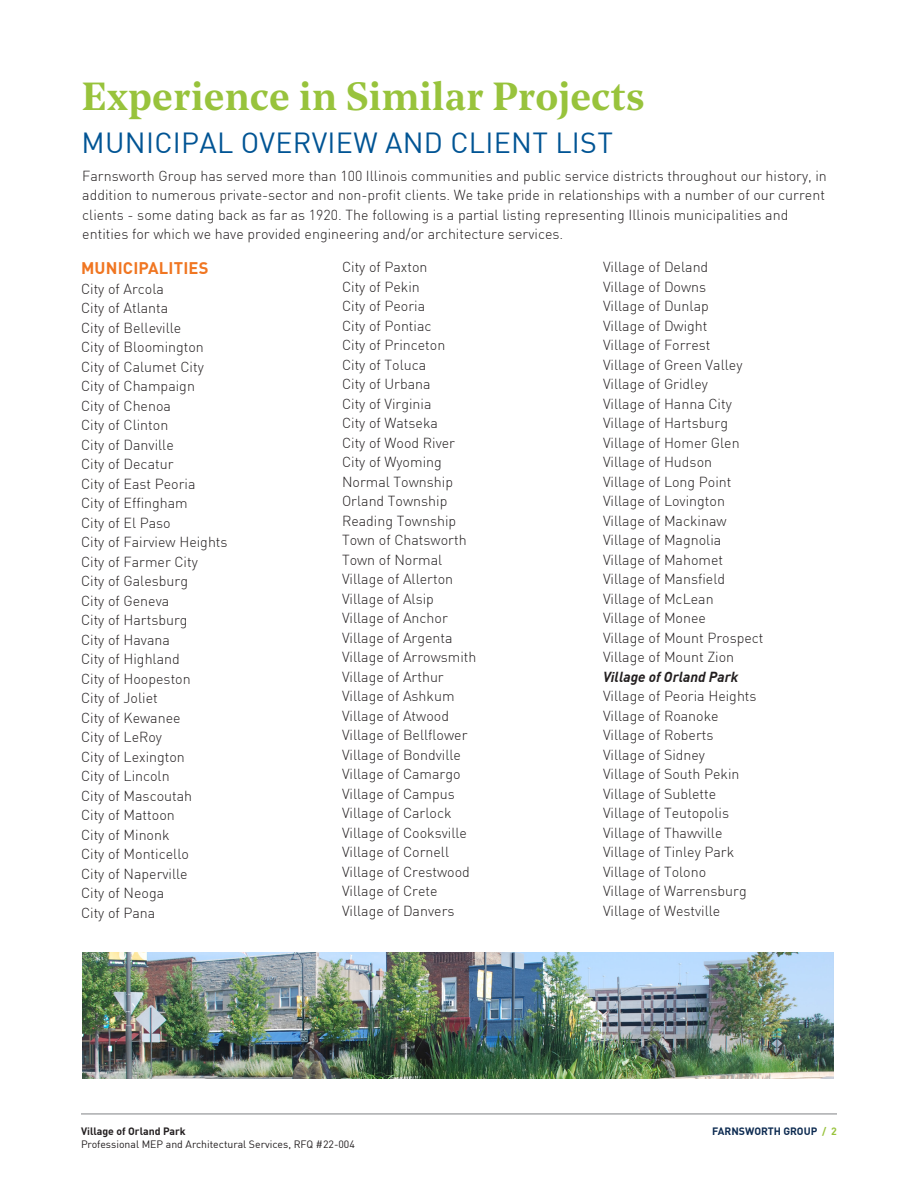
<style>
.page{position:relative;width:918px;height:1188px;background:#fff}
.page>*{position:absolute;margin:0;border:0;box-sizing:border-box;transform-origin:0 0}
.Header_-_green_26_pt{font:600 39px "Noe Text";color:#98c33c}
.Subhead_1_-_blue{font:28.5px "DINOT";letter-spacing:.01em;color:#015494}
.Body_text{font:700 16.5px "DINOT";letter-spacing:.01em;color:#f07622}
.Body_Copy{font:300 14.25px/19.5px "DINOT";color:#231f20}
.Body_Copy-2{font:italic 700 14.25px "DINOT";color:#231f20}
.t1{font:10.5px "DINOT";color:#231f20}
.t2{font:700 10.5px "DINOT";color:#231f20}
.t3{font:700 10.5px "DINOT";color:#0d2b51}
.s1{color:#98c33c}
</style>
<div class="page">
<hr style="left:81px;top:1114px;width:756px;height:1px;background:#808285">
<img style="left:82px;top:952px;width:752px;height:126px">
<p class="Header_-_green_26_pt" style="left:82px;top:67px;width:564px">Experience in Similar Projects</p>
<p class="Subhead_1_-_blue" style="left:82px;top:121px;width:533px">MUNICIPAL OVERVIEW AND CLIENT LIST</p>
<p class="Body_Copy" style="left:82px;top:165px;width:746px">Farnsworth Group has served more than 100 Illinois communities and public service districts throughout our history, in addition to numerous private-sector and non-profit clients. We take pride in relationships with a number of our current clients - some dating back as far as 1920. The following is a partial listing representing Illinois municipalities and entities for which we have provided engineering and/or architecture services.</p>
<p class="Body_text" style="left:81px;top:255px;width:129px">MUNICIPALITIES</p>
<p class="Body_Copy" style="left:81px;top:278px;width:85px">City of Arcola</p>
<p class="Body_Copy" style="left:81px;top:297px;width:89px">City of Atlanta</p>
<p class="Body_Copy" style="left:81px;top:317px;width:102px">City of Belleville</p>
<p class="Body_Copy" style="left:81px;top:336px;width:124px">City of Bloomington</p>
<p class="Body_Copy" style="left:81px;top:356px;width:124px">City of Calumet City</p>
<p class="Body_Copy" style="left:81px;top:375px;width:115px">City of Champaign</p>
<p class="Body_Copy" style="left:81px;top:395px;width:92px">City of Chenoa</p>
<p class="Body_Copy" style="left:81px;top:414px;width:89px">City of Clinton</p>
<p class="Body_Copy" style="left:81px;top:434px;width:94px">City of Danville</p>
<p class="Body_Copy" style="left:81px;top:453px;width:94px">City of Decatur</p>
<p class="Body_Copy" style="left:81px;top:473px;width:116px">City of East Peoria</p>
<p class="Body_Copy" style="left:81px;top:492px;width:108px">City of Effingham</p>
<p class="Body_Copy" style="left:81px;top:512px;width:91px">City of El Paso</p>
<p class="Body_Copy" style="left:81px;top:531px;width:148px">City of Fairview Heights</p>
<p class="Body_Copy" style="left:81px;top:551px;width:118px">City of Farmer City</p>
<p class="Body_Copy" style="left:81px;top:570px;width:109px">City of Galesburg</p>
<p class="Body_Copy" style="left:81px;top:590px;width:90px">City of Geneva</p>
<p class="Body_Copy" style="left:81px;top:609px;width:108px">City of Hartsburg</p>
<p class="Body_Copy" style="left:81px;top:629px;width:90px">City of Havana</p>
<p class="Body_Copy" style="left:81px;top:648px;width:100px">City of Highland</p>
<p class="Body_Copy" style="left:81px;top:668px;width:111px">City of Hoopeston</p>
<p class="Body_Copy" style="left:81px;top:687px;width:78px">City of Joliet</p>
<p class="Body_Copy" style="left:81px;top:707px;width:101px">City of Kewanee</p>
<p class="Body_Copy" style="left:81px;top:726px;width:83px">City of LeRoy</p>
<p class="Body_Copy" style="left:81px;top:746px;width:105px">City of Lexington</p>
<p class="Body_Copy" style="left:81px;top:765px;width:90px">City of Lincoln</p>
<p class="Body_Copy" style="left:81px;top:785px;width:113px">City of Mascoutah</p>
<p class="Body_Copy" style="left:81px;top:804px;width:95px">City of Mattoon</p>
<p class="Body_Copy" style="left:81px;top:824px;width:90px">City of Minonk</p>
<p class="Body_Copy" style="left:81px;top:843px;width:109px">City of Monticello</p>
<p class="Body_Copy" style="left:81px;top:863px;width:108px">City of Naperville</p>
<p class="Body_Copy" style="left:81px;top:882px;width:85px">City of Neoga</p>
<p class="Body_Copy" style="left:81px;top:902px;width:76px">City of Pana</p>
<p class="Body_Copy" style="left:342px;top:256px;width:87px">City of Paxton</p>
<p class="Body_Copy" style="left:342px;top:276px;width:79px">City of Pekin</p>
<p class="Body_Copy" style="left:342px;top:295px;width:85px">City of Peoria</p>
<p class="Body_Copy" style="left:342px;top:315px;width:91px">City of Pontiac</p>
<p class="Body_Copy" style="left:342px;top:334px;width:105px">City of Princeton</p>
<p class="Body_Copy" style="left:342px;top:354px;width:86px">City of Toluca</p>
<p class="Body_Copy" style="left:342px;top:373px;width:90px">City of Urbana</p>
<p class="Body_Copy" style="left:342px;top:393px;width:91px">City of Virginia</p>
<p class="Body_Copy" style="left:342px;top:412px;width:98px">City of Watseka</p>
<p class="Body_Copy" style="left:342px;top:432px;width:115px">City of Wood River</p>
<p class="Body_Copy" style="left:342px;top:451px;width:101px">City of Wyoming</p>
<p class="Body_Copy" style="left:342px;top:471px;width:113px">Normal Township</p>
<p class="Body_Copy" style="left:342px;top:490px;width:107px">Orland Township</p>
<p class="Body_Copy" style="left:342px;top:510px;width:116px">Reading Township</p>
<p class="Body_Copy" style="left:342px;top:529px;width:126px">Town of Chatsworth</p>
<p class="Body_Copy" style="left:342px;top:549px;width:102px">Town of Normal</p>
<p class="Body_Copy" style="left:342px;top:568px;width:113px">Village of Allerton</p>
<p class="Body_Copy" style="left:342px;top:588px;width:93px">Village of Alsip</p>
<p class="Body_Copy" style="left:342px;top:607px;width:107px">Village of Anchor</p>
<p class="Body_Copy" style="left:342px;top:627px;width:112px">Village of Argenta</p>
<p class="Body_Copy" style="left:342px;top:646px;width:136px">Village of Arrowsmith</p>
<p class="Body_Copy" style="left:342px;top:666px;width:103px">Village of Arthur</p>
<p class="Body_Copy" style="left:342px;top:685px;width:114px">Village of Ashkum</p>
<p class="Body_Copy" style="left:342px;top:705px;width:109px">Village of Atwood</p>
<p class="Body_Copy" style="left:342px;top:724px;width:127px">Village of Bellflower</p>
<p class="Body_Copy" style="left:342px;top:744px;width:120px">Village of Bondville</p>
<p class="Body_Copy" style="left:342px;top:763px;width:120px">Village of Camargo</p>
<p class="Body_Copy" style="left:342px;top:783px;width:114px">Village of Campus</p>
<p class="Body_Copy" style="left:342px;top:802px;width:111px">Village of Carlock</p>
<p class="Body_Copy" style="left:342px;top:822px;width:126px">Village of Cooksville</p>
<p class="Body_Copy" style="left:342px;top:841px;width:109px">Village of Cornell</p>
<p class="Body_Copy" style="left:342px;top:861px;width:129px">Village of Crestwood</p>
<p class="Body_Copy" style="left:342px;top:880px;width:97px">Village of Crete</p>
<p class="Body_Copy" style="left:342px;top:900px;width:114px">Village of Danvers</p>
<p class="Body_Copy" style="left:603px;top:256px;width:107px">Village of Deland</p>
<p class="Body_Copy" style="left:603px;top:276px;width:105px">Village of Downs</p>
<p class="Body_Copy" style="left:603px;top:295px;width:107px">Village of Dunlap</p>
<p class="Body_Copy" style="left:603px;top:315px;width:106px">Village of Dwight</p>
<p class="Body_Copy" style="left:603px;top:334px;width:109px">Village of Forrest</p>
<p class="Body_Copy" style="left:603px;top:354px;width:141px">Village of Green Valley</p>
<p class="Body_Copy" style="left:603px;top:373px;width:106px">Village of Gridley</p>
<p class="Body_Copy" style="left:603px;top:393px;width:130px">Village of Hanna City</p>
<p class="Body_Copy" style="left:603px;top:412px;width:127px">Village of Hartsburg</p>
<p class="Body_Copy" style="left:603px;top:432px;width:138px">Village of Homer Glen</p>
<p class="Body_Copy" style="left:603px;top:451px;width:111px">Village of Hudson</p>
<p class="Body_Copy" style="left:603px;top:471px;width:130px">Village of Long Point</p>
<p class="Body_Copy" style="left:603px;top:490px;width:124px">Village of Lovington</p>
<p class="Body_Copy" style="left:603px;top:510px;width:125px">Village of Mackinaw</p>
<p class="Body_Copy" style="left:603px;top:529px;width:120px">Village of Magnolia</p>
<p class="Body_Copy" style="left:603px;top:549px;width:122px">Village of Mahomet</p>
<p class="Body_Copy" style="left:603px;top:568px;width:124px">Village of Mansfield</p>
<p class="Body_Copy" style="left:603px;top:588px;width:112px">Village of McLean</p>
<p class="Body_Copy" style="left:603px;top:607px;width:105px">Village of Monee</p>
<p class="Body_Copy" style="left:603px;top:627px;width:162px">Village of Mount Prospect</p>
<p class="Body_Copy" style="left:603px;top:646px;width:133px">Village of Mount Zion</p>
<p class="Body_Copy-2" style="left:603px;top:666px;width:137px">Village of Orland Park</p>
<p class="Body_Copy" style="left:603px;top:685px;width:155px">Village of Peoria Heights</p>
<p class="Body_Copy" style="left:603px;top:705px;width:117px">Village of Roanoke</p>
<p class="Body_Copy" style="left:603px;top:724px;width:112px">Village of Roberts</p>
<p class="Body_Copy" style="left:603px;top:744px;width:104px">Village of Sidney</p>
<p class="Body_Copy" style="left:603px;top:763px;width:138px">Village of South Pekin</p>
<p class="Body_Copy" style="left:603px;top:783px;width:115px">Village of Sublette</p>
<p class="Body_Copy" style="left:603px;top:802px;width:128px">Village of Teutopolis</p>
<p class="Body_Copy" style="left:603px;top:822px;width:121px">Village of Thawville</p>
<p class="Body_Copy" style="left:603px;top:841px;width:133px">Village of Tinley Park</p>
<p class="Body_Copy" style="left:603px;top:861px;width:105px">Village of Tolono</p>
<p class="Body_Copy" style="left:603px;top:880px;width:145px">Village of Warrensburg</p>
<p class="Body_Copy" style="left:603px;top:900px;width:119px">Village of Westville</p>
<p class="t2" style="left:81px;top:1123px;width:106px">Village of Orland Park</p>
<p class="t1" style="left:81px;top:1136px;width:275px">Professional MEP and Architectural Services, RFQ #22-004</p>
<p class="t3" style="left:712px;top:1123px;width:126px">FARNSWORTH GROUP <span class="s1">/ 2</span></p>
</div>
